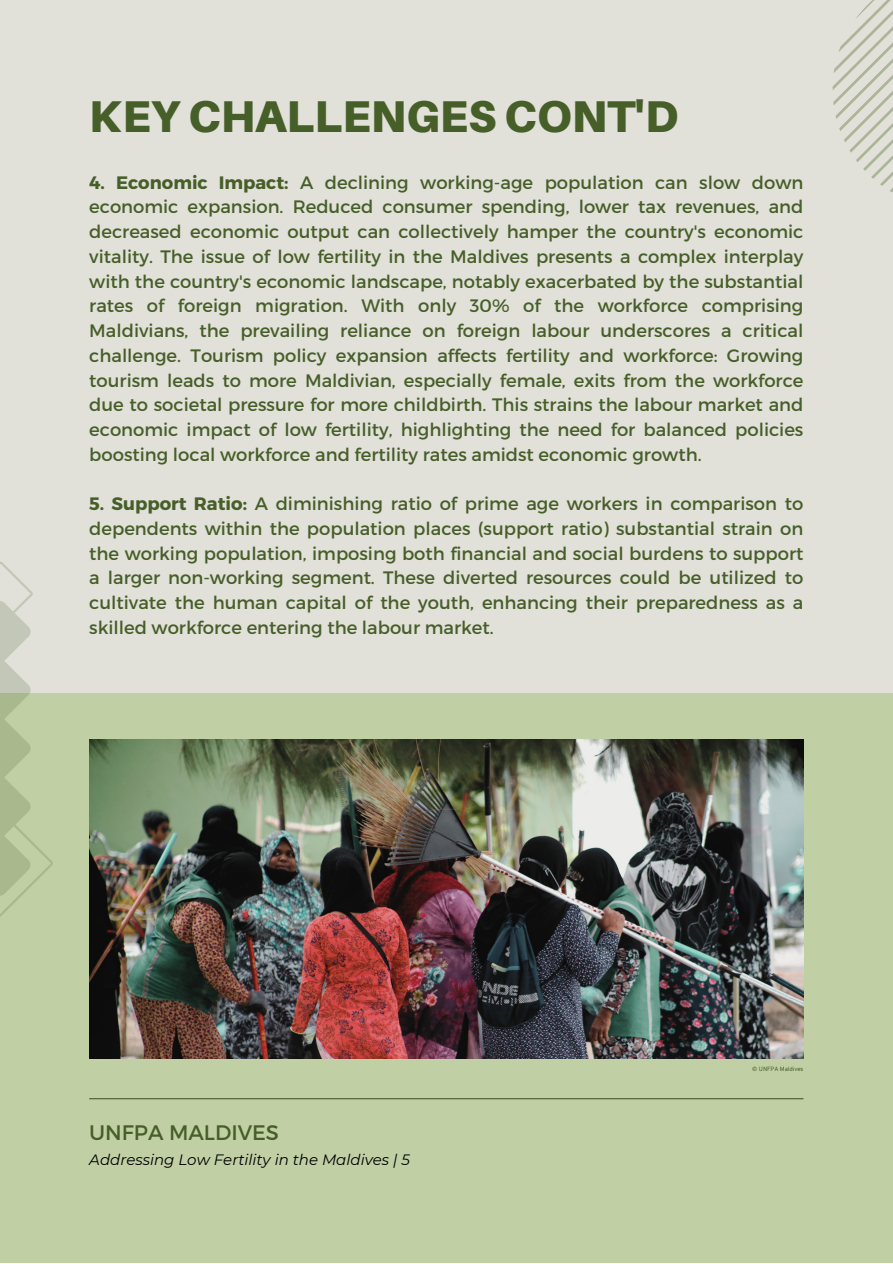
<style>
.page{position:relative;width:893px;height:1264px;background:#fff}
.page>*{position:absolute;margin:0;border:0;box-sizing:border-box;transform-origin:0 0}
.t1{font:900 44.55px "Aileron";color:#465e28}
.t2{font:21px "Montserrat";color:#465e28}
.t3{font:18px/24.8px "Montserrat";color:#465e28;text-align:justify}
.t4{font:italic 15px "Montserrat";color:#000}
.t5{font:6px "Overpass";color:#465e28}
.s1{font-weight:700}
</style>
<div class="page">
<div style="left:0;top:0;width:892px;height:1262px;background:#e1e0d9"></div>
<div style="left:0;top:693px;width:892px;height:569px;background:#c1cfa5"></div>
<img style="left:89px;top:740px;width:714px;height:318px">
<hr style="left:89px;top:1098px;width:714px;height:1px;background:#465e28">
<svg style="left:0;top:562px;width:53px;height:355px"></svg>
<svg style="left:832px;top:0;width:60px;height:192px"></svg>
<p class="t1" style="left:89px;top:88px;width:590px">KEY CHALLENGES CONT'D</p>
<p class="t3" style="left:89px;top:169px;width:715px"><span class="s1">4. Economic Impact:</span> A declining working-age population can slow down economic expansion. Reduced consumer spending, lower tax revenues, and decreased economic output can collectively hamper the country's economic vitality. The issue of low fertility in the Maldives presents a complex interplay with the country's economic landscape, notably exacerbated by the substantial rates of foreign migration. With only 30% of the workforce comprising Maldivians, the prevailing reliance on foreign labour underscores a critical challenge. Tourism policy expansion affects fertility and workforce: Growing tourism leads to more Maldivian, especially female, exits from the workforce due to societal pressure for more childbirth. This strains the labour market and economic impact of low fertility, highlighting the need for balanced policies boosting local workforce and fertility rates amidst economic growth.</p>
<p class="t3" style="left:89px;top:490px;width:715px"><span class="s1">5. Support Ratio:</span> A diminishing ratio of prime age workers in comparison to dependents within the population places (support ratio) substantial strain on the working population, imposing both financial and social burdens to support a larger non-working segment. These diverted resources could be utilized to cultivate the human capital of the youth, enhancing their preparedness as a skilled workforce entering the labour market.</p>
<p class="t2" style="left:89px;top:1118px;width:191px">UNFPA MALDIVES</p>
<p class="t4" style="left:89px;top:1150px;width:322px">Addressing Low Fertility in the Maldives | 5</p>
<p class="t5" style="left:752px;top:1066px;width:53px">© UNFPA Maldives</p>
</div>
